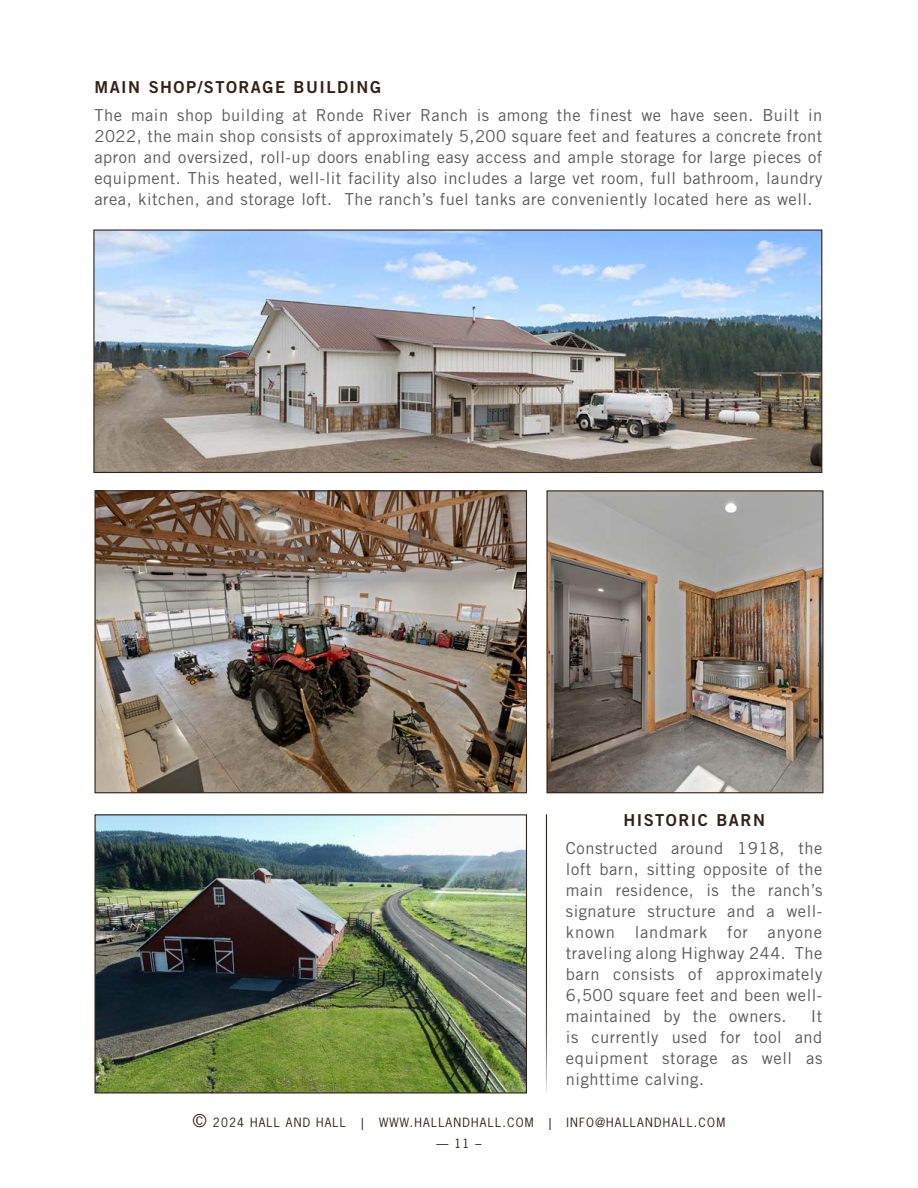
<style>
.page{position:relative;width:918px;height:1188px;background:#fff}
.page>*{position:absolute;margin:0;border:0;box-sizing:border-box;transform-origin:0 0}
.t1{font:16.5px/21px "Trade Gothic LT Std";letter-spacing:.03em;color:#58595b;text-align:justify}
.t2{font:16.5px "Trade Gothic LT Std Bd 2";letter-spacing:.09em;color:#342117}
.t3{font:12px "News Gothic Std";letter-spacing:.1em;color:#342117}
.s1{font-size:16.5px}
</style>
<div class="page">
<img style="left:96px;top:816px;width:429px;height:276px">
<div style="left:94px;top:814px;width:433px;height:280px;border:1px solid #342117"></div>
<hr style="left:546px;top:814px;width:1px;height:280px;background:#342117">
<img style="left:95px;top:232px;width:725px;height:239px">
<div style="left:93px;top:230px;width:729px;height:243px;border:1px solid #342117"></div>
<img style="left:96px;top:492px;width:429px;height:299px">
<div style="left:94px;top:490px;width:433px;height:303px;border:1px solid #342117"></div>
<img style="left:548px;top:492px;width:274px;height:299px">
<div style="left:546px;top:490px;width:278px;height:303px;border:1px solid #342117"></div>
<p class="t2" style="left:94px;top:77px;width:288px">MAIN SHOP/STORAGE BUILDING</p>
<p class="t1" style="left:94px;top:104px;width:729px">The main shop building at Ronde River Ranch is among the finest we have seen. Built in 2022, the main shop consists of approximately 5,200 square feet and features a concrete front apron and oversized, roll-up doors enabling easy access and ample storage for large pieces of equipment. This heated, well-lit facility also includes a large vet room, full bathroom, laundry area, kitchen, and storage loft. The ranch’s fuel tanks are conveniently located here as well.</p>
<p class="t2" style="left:623px;top:810px;width:143px">HISTORIC BARN</p>
<p class="t1" style="left:566px;top:837px;width:258px">Constructed around 1918, the loft barn, sitting opposite of the main residence, is the ranch’s signature structure and a well&shy;known landmark for anyone traveling along Highway 244. The barn consists of approximately 6,500 square feet and been well&shy;maintained by the owners.</p>
<p class="t1" style="left:566px;top:1005px;width:258px;text-indent:245px">It is currently used for tool and equipment storage as well as nighttime calving.</p>
<p class="t3" style="left:193px;top:1115px;width:155px"><span class="s1">©</span> 2024 HALL AND HALL</p>
<p class="t3" style="left:361px;top:1115px;width:4px">|</p>
<p class="t3" style="left:379px;top:1115px;width:156px">WWW.HALLANDHALL.COM</p>
<p class="t3" style="left:549px;top:1115px;width:4px">|</p>
<p class="t3" style="left:567px;top:1115px;width:160px">INFO@HALLANDHALL.COM</p>
<p class="t3" style="left:437px;top:1135px;width:46px">— 11 –</p>
</div>
